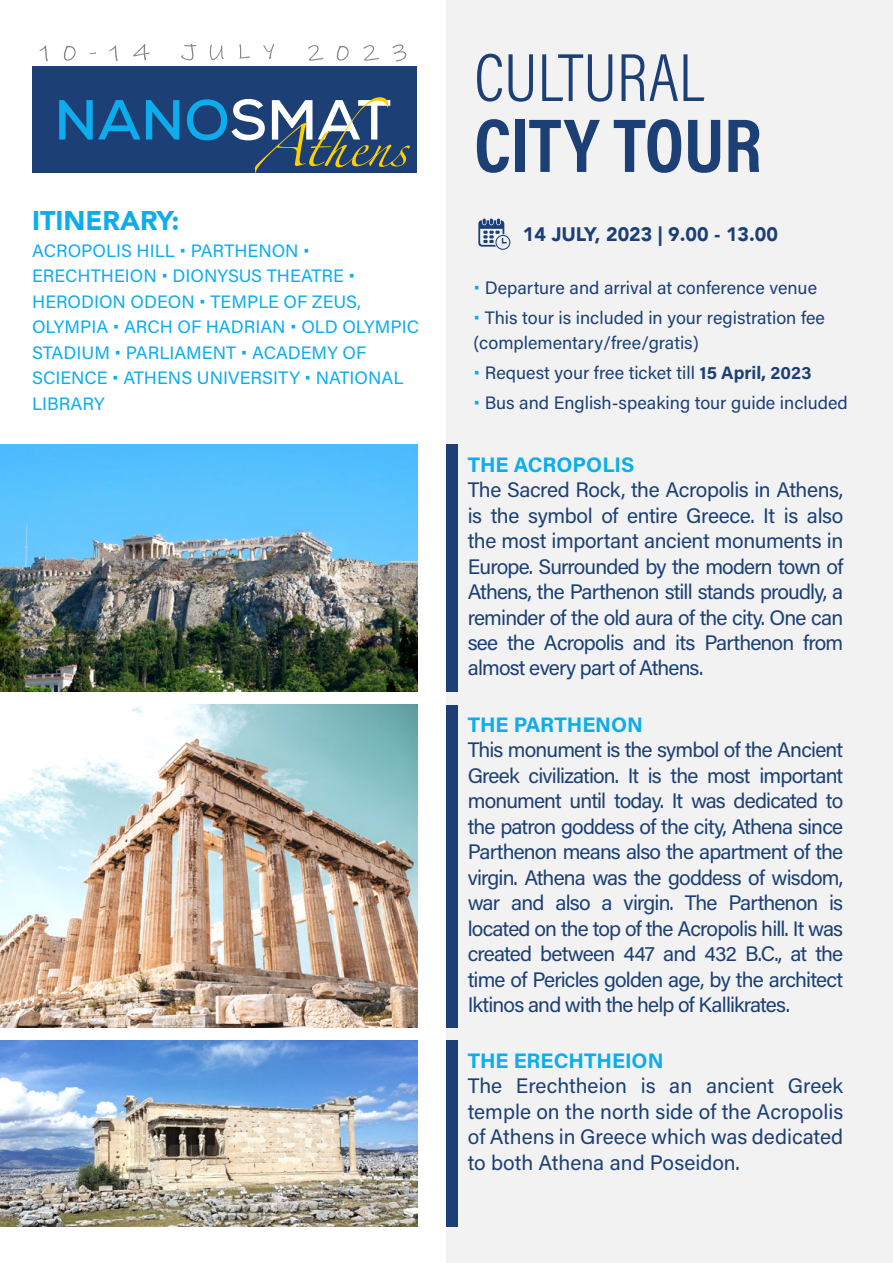
<style>
.page{position:relative;width:893px;height:1263px;background:#fff}
.page>*{position:absolute;margin:0;border:0;box-sizing:border-box;transform-origin:0 0}
.t1{font:700 76.8px "Acumin Pro Cond";color:#1c4075}
.t2{font:300 68.55px "Acumin Pro Cond";color:#1c4075}
.t3{font:900 27px "Avenir";color:#0daded}
.t4{font:21px/25.5px "Acumin Pro";letter-spacing:-.04em;color:#1c4075;text-align:justify}
.t5{font:700 21px "Acumin Pro";color:#0daded}
.t6{font:900 19.5px "Avenir";color:#1c4075}
.t7{font:18px/25.5px "Acumin Pro";color:#1c4075}
.t8{font:18px/25.5px "Acumin Pro";color:#0daded}
.s1{color:#0daded}
.s2{font-weight:700}
</style>
<div class="page">
<div style="left:446px;top:0;width:447px;height:1263px;background:#f2f2f2"></div>
<div style="left:446px;top:444px;width:12px;height:248px;background:#1c4075"></div>
<div style="left:446px;top:705px;width:12px;height:323px;background:#1c4075"></div>
<div style="left:446px;top:1041px;width:12px;height:186px;background:#1c4075"></div>
<img style="left:0;top:705px;width:417px;height:323px">
<img style="left:0;top:1041px;width:417px;height:186px">
<img style="left:0;top:444px;width:417px;height:248px">
<div style="left:32px;top:67px;width:385px;height:106px;background:#1c4075"></div>
<svg style="left:39px;top:46px;width:9px;height:15px"></svg>
<svg style="left:64px;top:46px;width:12px;height:15px"></svg>
<svg style="left:109px;top:46px;width:9px;height:15px"></svg>
<svg style="left:133px;top:44px;width:17px;height:16px"></svg>
<svg style="left:181px;top:44px;width:15px;height:16px"></svg>
<svg style="left:210px;top:45px;width:14px;height:15px"></svg>
<svg style="left:239px;top:44px;width:11px;height:14px"></svg>
<svg style="left:263px;top:44px;width:11px;height:15px"></svg>
<svg style="left:308px;top:45px;width:15px;height:16px"></svg>
<svg style="left:337px;top:46px;width:12px;height:15px"></svg>
<svg style="left:364px;top:45px;width:15px;height:16px"></svg>
<svg style="left:393px;top:44px;width:13px;height:17px"></svg>
<svg style="left:59px;top:100px;width:81px;height:39px"></svg>
<svg style="left:146px;top:100px;width:33px;height:39px"></svg>
<svg style="left:187px;top:97px;width:223px;height:76px"></svg>
<svg style="left:478px;top:219px;width:32px;height:31px"></svg>
<p class="t3" style="left:32px;top:197px;width:149px">ITINERARY:</p>
<p class="t8" style="left:32px;top:237px;width:388px">ACROPOLIS HILL • PARTHENON •<br>ERECHTHEION • DIONYSUS THEATRE •<br>HERODION ODEON • TEMPLE OF ZEUS,<br>OLYMPIA • ARCH OF HADRIAN • OLD OLYMPIC<br>STADIUM • PARLIAMENT • ACADEMY OF<br>SCIENCE • ATHENS UNIVERSITY • NATIONAL<br>LIBRARY</p>
<h2 class="t2" style="left:474px;top:34px;width:231px">CULTURAL</h2>
<h1 class="t1" style="left:474px;top:95px;width:289px">CITY TOUR</h1>
<p class="t6" style="left:523px;top:218px;width:257px">14 JULY, 2023 | 9.00 - 13.00</p>
<p class="t7" style="left:473px;top:274px;width:345px"><span class="s1">•</span> Departure and arrival at conference venue</p>
<p class="t7" style="left:473px;top:304px;width:353px"><span class="s1">•</span> This tour is included in your registration fee (complementary/free/gratis)</p>
<p class="t7" style="left:473px;top:359px;width:339px"><span class="s1">•</span> Request your free ticket till <span class="s2">15 April, 2023</span></p>
<p class="t7" style="left:473px;top:389px;width:376px"><span class="s1">•</span> Bus and English-speaking tour guide included</p>
<p class="t5" style="left:468px;top:449px;width:168px">THE ACROPOLIS</p>
<p class="t4" style="left:468px;top:476px;width:377px">The Sacred Rock, the Acropolis in Athens, is the symbol of entire Greece. It is also the most important ancient monuments in Europe. Surrounded by the modern town of Athens, the Parthenon still stands proudly, a reminder of the old aura of the city. One can see the Acropolis and its Parthenon from almost every part of Athens.</p>
<p class="t5" style="left:468px;top:710px;width:177px">THE PARTHENON</p>
<p class="t4" style="left:468px;top:736px;width:377px">This monument is the symbol of the Ancient Greek civilization. It is the most important monument until today. It was dedicated to the patron goddess of the city, Athena since Parthenon means also the apartment of the virgin. Athena was the goddess of wisdom, war and also a virgin. The Parthenon is located on the top of the Acropolis hill. It was created between 447 and 432 B.C., at the time of Pericles golden age, by the architect Iktinos and with the help of Kallikrates.</p>
<p class="t5" style="left:468px;top:1046px;width:197px">THE ERECHTHEION</p>
<p class="t4" style="left:468px;top:1072px;width:377px">The Erechtheion is an ancient Greek temple on the north side of the Acropolis of Athens in Greece which was dedicated to both Athena and Poseidon.</p>
</div>
